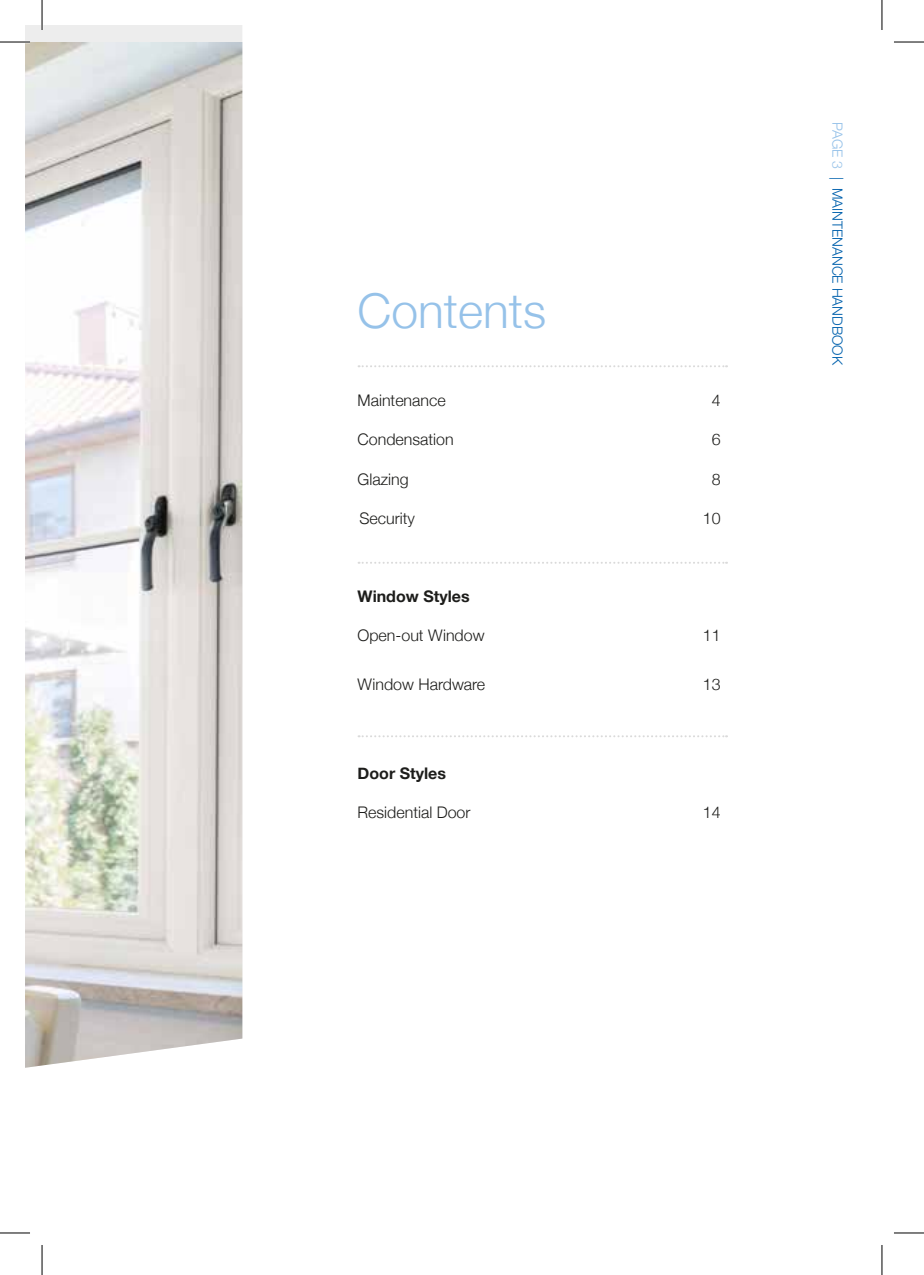
<style>
.page{position:relative;width:924px;height:1275px;background:#fff}
.page>*{position:absolute;margin:0;border:0;box-sizing:border-box;transform-origin:0 0}
.t1{font:300 48px "Helvetica Neue";color:#96c2e9}
.t2{font:300 16px "Helvetica Neue";color:#1d1d1b}
.t3{font:700 16px "Helvetica Neue";color:#1d1d1b}
.t4{font:300 14px "Helvetica Neue";color:#0061ad}
.s1{color:#96c2e9}
</style>
<div class="page">
<img style="left:25px;top:42px;width:217px;height:1025px">
<svg style="left:358px;top:365px;width:368px;height:2px"></svg>
<svg style="left:358px;top:562px;width:368px;height:2px"></svg>
<svg style="left:358px;top:735px;width:368px;height:2px"></svg>
<hr style="left:0;top:42px;width:30px;height:1px;background:#000">
<hr style="left:893px;top:42px;width:30px;height:1px;background:#000">
<hr style="left:0;top:1232px;width:30px;height:1px;background:#000">
<hr style="left:893px;top:1232px;width:30px;height:1px;background:#000">
<hr style="left:42px;top:0;width:1px;height:30px;background:#000">
<hr style="left:42px;top:1245px;width:1px;height:30px;background:#000">
<hr style="left:881px;top:0;width:1px;height:30px;background:#000">
<hr style="left:881px;top:1245px;width:1px;height:30px;background:#000">
<h1 class="t1" style="left:357px;top:272px;width:190px">Contents</h1>
<p class="t2" style="left:357px;top:388px;width:90px">Maintenance</p>
<p class="t2" style="left:711px;top:388px;width:10px">4</p>
<p class="t2" style="left:357px;top:427px;width:98px">Condensation</p>
<p class="t2" style="left:711px;top:427px;width:10px">6</p>
<p class="t2" style="left:357px;top:466px;width:52px">Glazing</p>
<p class="t2" style="left:711px;top:466px;width:10px">8</p>
<p class="t2" style="left:359px;top:505px;width:57px">Security</p>
<p class="t2" style="left:702px;top:505px;width:19px">10</p>
<p class="t3" style="left:357px;top:583px;width:113px">Window Styles</p>
<p class="t2" style="left:357px;top:622px;width:128px">Open-out Window</p>
<p class="t2" style="left:702px;top:622px;width:19px">11</p>
<p class="t2" style="left:357px;top:671px;width:129px">Window Hardware</p>
<p class="t2" style="left:702px;top:671px;width:19px">13</p>
<p class="t3" style="left:357px;top:760px;width:90px">Door Styles</p>
<p class="t2" style="left:357px;top:799px;width:114px">Residential Door</p>
<p class="t2" style="left:702px;top:799px;width:19px">14</p>
<p class="t4" style="left:848px;top:122px;width:245px;rotate:90deg"><span class="s1">PAGE 3</span> | MAINTENANCE HANDBOOK</p>
</div>
